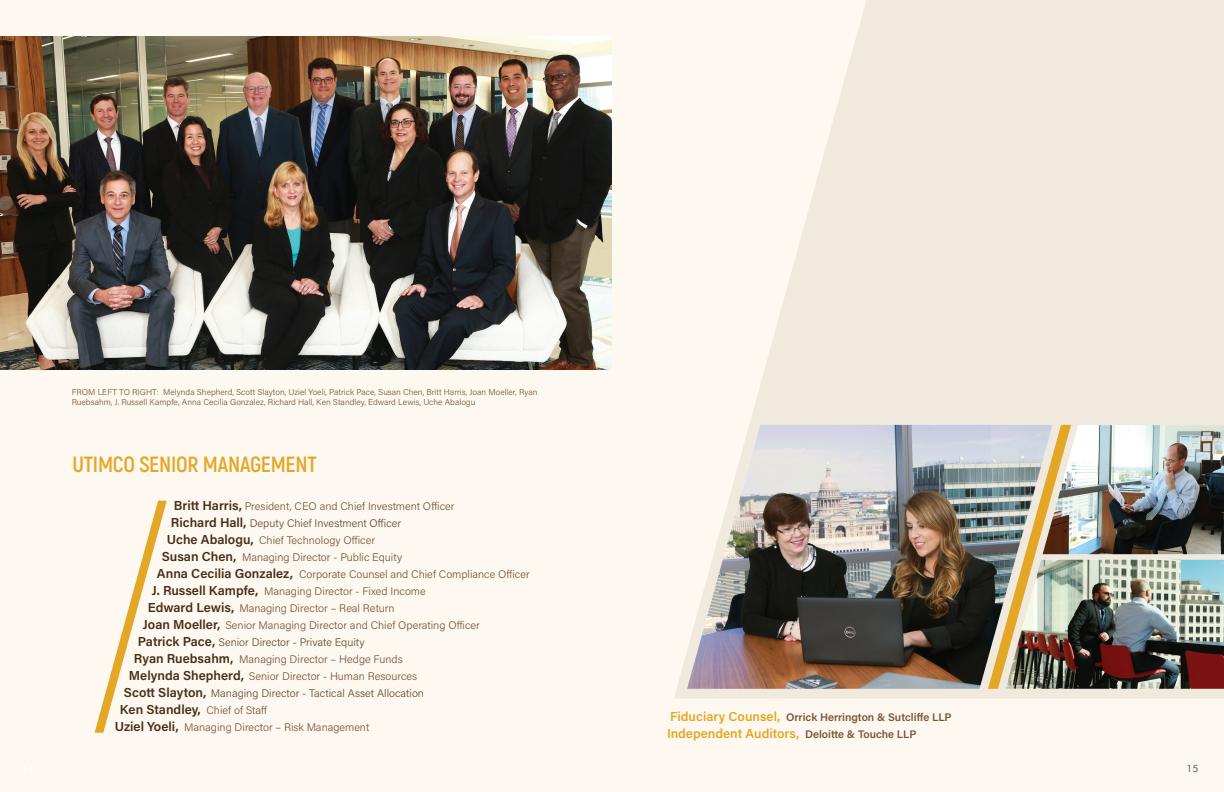
<style>
.page{position:relative;width:1224px;height:792px;background:#fef9f0}
.page>*{position:absolute;margin:0;border:0;box-sizing:border-box;transform-origin:0 0}
.t1{font:700 22px "Akrobat";letter-spacing:-.01em;color:#e4a727}
.t2{font:600 13px "Acumin Pro";color:#e4a725}
.t3{font:600 13px "Acumin Pro";color:#472e17}
.t4{font:300 11px "Acumin Pro";color:#7a5438}
.t5{font:300 11px "Acumin Pro";color:#69492e}
.t6{font:300 11px "Acumin Pro";color:#795437}
.t7{font:600 11px "Acumin Pro";letter-spacing:-.005em;color:#7a5539}
.t8{font:300 11px "Acumin Pro";color:#68482e}
.t9{font:10px "Futura BT";color:#545557}
.t10{font:300 8.5px/10.2px "Acumin Pro";color:#7a5539}
.s1{font-weight:600;font-size:13px;color:#472e17}
.s2{font-weight:600;font-size:13px;color:#472e18}
.s3{font-weight:300;font-size:11px;color:#7a5438}
.s4{font-size:13px;color:#e4a725}
.s5{font-size:11px;color:#7a5539}
</style>
<div class="page">
<svg style="left:674px;top:0;width:550px;height:698px;fill:#efe9de"></svg>
<img style="left:0;top:36px;width:612px;height:334px">
<img style="left:687px;top:425px;width:301px;height:264px">
<img style="left:988px;top:425px;width:236px;height:264px">
<svg style="left:95px;top:501px;width:72px;height:232px"></svg>
<p class="t10" style="left:72px;top:387px;width:467px">FROM LEFT TO RIGHT: Melynda Shepherd, Scott Slayton, Uziel Yoeli, Patrick Pace, Susan Chen, Britt Harris, Joan Moeller, Ryan<br>Ruebsahm, J. Russell Kampfe, Anna Cecilia Gonzalez, Richard Hall, Ken Standley, Edward Lewis, Uche Abalogu</p>
<h1 class="t1" style="left:72px;top:450px;width:246px">UTIMCO SENIOR MANAGEMENT</h1>
<p class="t6" style="left:174px;top:499px;width:282px"><span class="s1">Britt Harris,</span> President, CEO and Chief Investment Officer</p>
<p class="t8" style="left:171px;top:516px;width:232px"><span class="s2">Richard Hall,</span> Deputy Chief Investment Officer</p>
<p class="t4" style="left:167px;top:533px;width:210px"><span class="s1">Uche Abalogu,</span> Chief Technology Officer</p>
<p class="t4" style="left:162px;top:550px;width:242px"><span class="s1">Susan Chen,</span> Managing Director - Public Equity</p>
<p class="t4" style="left:157px;top:567px;width:374px"><span class="s1">Anna Cecilia Gonzalez,</span> Corporate Counsel and Chief Compliance Officer</p>
<p class="t4" style="left:152px;top:584px;width:275px"><span class="s1">J. Russell Kampfe,</span> Managing Director - Fixed Income</p>
<p class="t4" style="left:148px;top:601px;width:248px"><span class="s1">Edward Lewis,</span> Managing Director – Real Return</p>
<p class="t4" style="left:143px;top:618px;width:338px"><span class="s1">Joan Moeller,</span> Senior Managing Director and Chief Operating Officer</p>
<p class="t5" style="left:138px;top:635px;width:228px"><span class="s1">Patrick Pace,</span> Senior Director - Private Equity</p>
<p class="t4" style="left:134px;top:652px;width:270px"><span class="s1">Ryan Ruebsahm,</span> Managing Director – Hedge Funds</p>
<p class="t4" style="left:129px;top:669px;width:290px"><span class="s1">Melynda Shepherd,</span> Senior Director - Human Resources</p>
<p class="t5" style="left:124px;top:686px;width:302px"><span class="s1">Scott Slayton,</span> Managing Director - Tactical Asset Allocation</p>
<p class="t3" style="left:120px;top:701px;width:149px">Ken Standley, <span class="s3">Chief of Staff</span></p>
<p class="t4" style="left:115px;top:720px;width:256px"><span class="s1">Uziel Yoeli,</span> Managing Director – Risk Management</p>
<p class="t7" style="left:670px;top:710px;width:283px"><span class="s4">Fiduciary Counsel,</span> Orrick Herrington &amp; Sutcliffe LLP</p>
<p class="t2" style="left:667px;top:725px;width:251px">Independent Auditors, <span class="s5">Deloitte &amp; Touche LLP</span></p>
<p class="t9" style="left:1186px;top:762px;width:13px">15</p>
</div>
